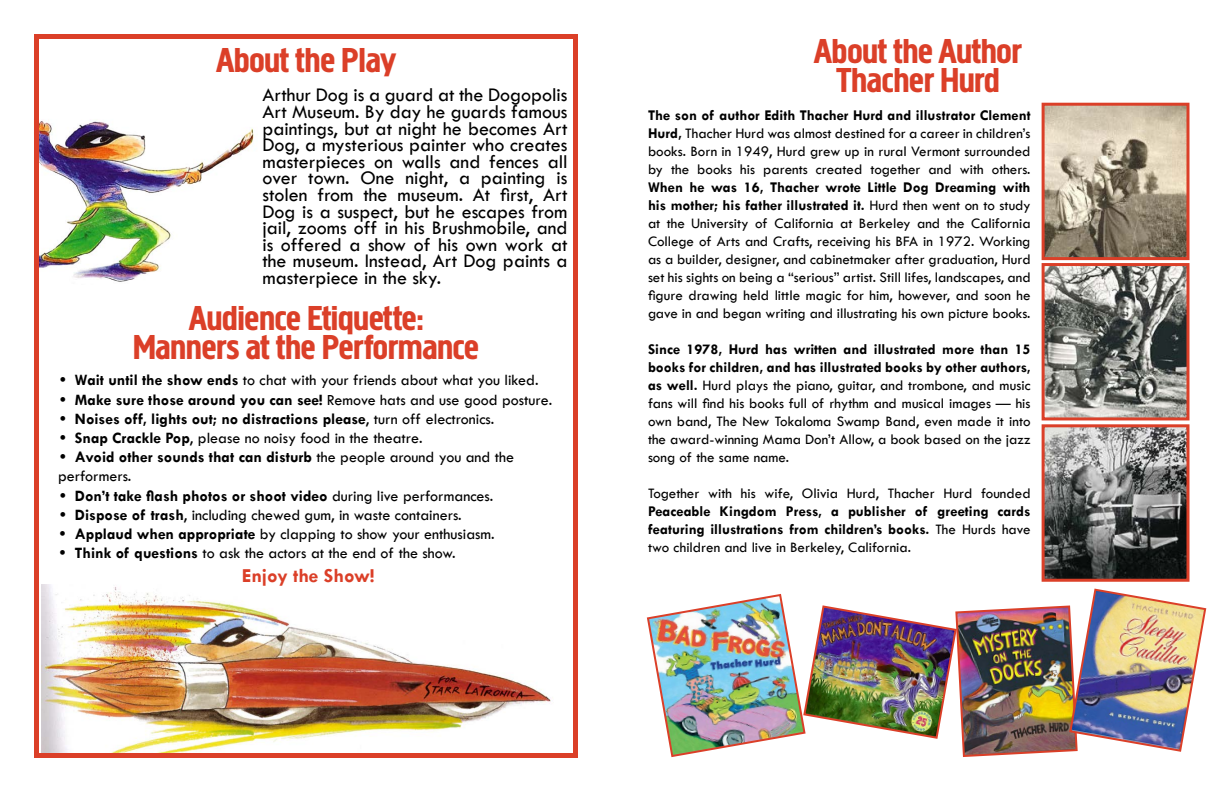
<style>
.page{position:relative;width:1224px;height:792px;background:#fff}
.page>*{position:absolute;margin:0;border:0;box-sizing:border-box;transform-origin:0 0}
.t1{font:36px/29px "Megaphone";color:#db3f28;text-align:center}
.t2{font:20px/16.6px "Tw Cen";color:#000;text-align:justify}
.t3{font:700 20px "Tw Cen";color:#db3f28}
.t4{font:16px/19.2px "Tw Cen";color:#000}
.t5{font:700 16px "Tw Cen";color:#000}
.t6{font:15px/18px "Tw Cen";color:#000;text-align:justify}
.t7{font:700 15px/18px "Tw Cen";color:#000;text-align:justify}
.s1{font-weight:700}
.s2{font-weight:400}
</style>
<div class="page">
<img style="left:41px;top:584px;width:510px;height:168px">
<img style="left:33px;top:121px;width:221px;height:161px">
<div style="left:34px;top:34px;width:544px;height:724px;border:5px solid #db3f28"></div>
<img style="left:1046px;top:107px;width:140px;height:149px">
<div style="left:1042px;top:103px;width:148px;height:157px;border:3px solid #db3f28"></div>
<img style="left:1046px;top:267px;width:140px;height:149px">
<div style="left:1042px;top:263px;width:148px;height:157px;border:3px solid #db3f28"></div>
<img style="left:1046px;top:428px;width:140px;height:150px">
<div style="left:1042px;top:424px;width:148px;height:158px;border:3px solid #db3f28"></div>
<img style="left:646px;top:588px;width:561px;height:170px">
<h1 class="t1" style="left:216px;top:45px;width:182px">About the Play</h1>
<p class="t2" style="left:262px;top:87px;width:307px">Arthur Dog is a guard at the Dogopolis Art Museum. By day he guards famous paintings, but at night he becomes Art Dog, a mysterious painter who creates masterpieces on walls and fences all over town. One night, a painting is stolen from the museum. At first, Art Dog is a suspect, but he escapes from jail, zooms off in his Brushmobile, and is offered a show of his own work at the museum. Instead, Art Dog paints a masterpiece in the sky.</p>
<h1 class="t1" style="left:133px;top:303px;width:347px">Audience Etiquette:<br>Manners at the Performance</h1>
<p class="t4" style="left:60px;top:371px;width:480px"><span class="s1">• Wait until the show ends</span> to chat with your friends about what you liked.</p>
<p class="t5" style="left:60px;top:390px;width:494px">• Make sure those around you can see! <span class="s2">Remove hats and use good posture.</span></p>
<p class="t5" style="left:60px;top:409px;width:436px">• Noises off, lights out; no distractions please<span class="s2">, turn off electronics.</span></p>
<p class="t4" style="left:60px;top:428px;width:364px"><span class="s1">• Snap Crackle Pop</span>, please no noisy food in the theatre.</p>
<p class="t4" style="left:58px;top:447px;width:458px"><span class="s1">• Avoid other sounds that can disturb</span> the people around you and the performers.</p>
<p class="t5" style="left:60px;top:486px;width:435px">• Don’t take flash photos or shoot video <span class="s2">during live performances.</span></p>
<p class="t4" style="left:60px;top:505px;width:403px"><span class="s1">• Dispose of trash</span>, including chewed gum, in waste containers.</p>
<p class="t4" style="left:60px;top:524px;width:436px"><span class="s1">• Applaud when appropriate</span> by clapping to show your enthusiasm.</p>
<p class="t4" style="left:60px;top:543px;width:397px"><span class="s1">• Think of questions</span> to ask the actors at the end of the show.</p>
<h2 class="t3" style="left:242px;top:564px;width:134px">Enjoy the Show!</h2>
<h1 class="t1" style="left:814px;top:36px;width:209px">About the Author<br>Thacher Hurd</h1>
<p class="t6" style="left:648px;top:106px;width:384px"><span class="s1">The son of author Edith Thacher Hurd and illustrator Clement Hurd,</span> Thacher Hurd was almost destined for a career in children’s books. Born in 1949, Hurd grew up in rural Vermont surrounded by the books his parents created together and with others.</p>
<p class="t6" style="left:648px;top:178px;width:384px"><span class="s1">When he was 16, Thacher wrote Little Dog Dreaming with his mother; his father illustrated it.</span> Hurd then went on to study at the University of California at Berkeley and the California College of Arts and Crafts, receiving his BFA in 1972. Working as a builder, designer, and cabinetmaker after graduation, Hurd set his sights on being a “serious” artist. Still lifes, landscapes, and figure drawing held little magic for him, however, and soon he gave in and began writing and illustrating his own picture books.</p>
<p class="t6" style="left:648px;top:340px;width:384px"><span class="s1">Since 1978, Hurd has written and illustrated more than 15 books for children, and has illustrated books by other authors, as well.</span> Hurd plays the piano, guitar, and trombone, and music fans will find his books full of rhythm and musical images — his own band, The New Tokaloma Swamp Band, even made it into the award-winning Mama Don’t Allow, a book based on the jazz song of the same name.</p>
<p class="t6" style="left:648px;top:484px;width:384px">Together with his wife, Olivia Hurd, Thacher Hurd founded</p>
<p class="t7" style="left:648px;top:501px;width:384px">Peaceable Kingdom Press, a publisher of greeting cards featuring illustrations from children’s books. <span class="s2">The Hurds have two children and live in Berkeley, California.</span></p>
</div>
